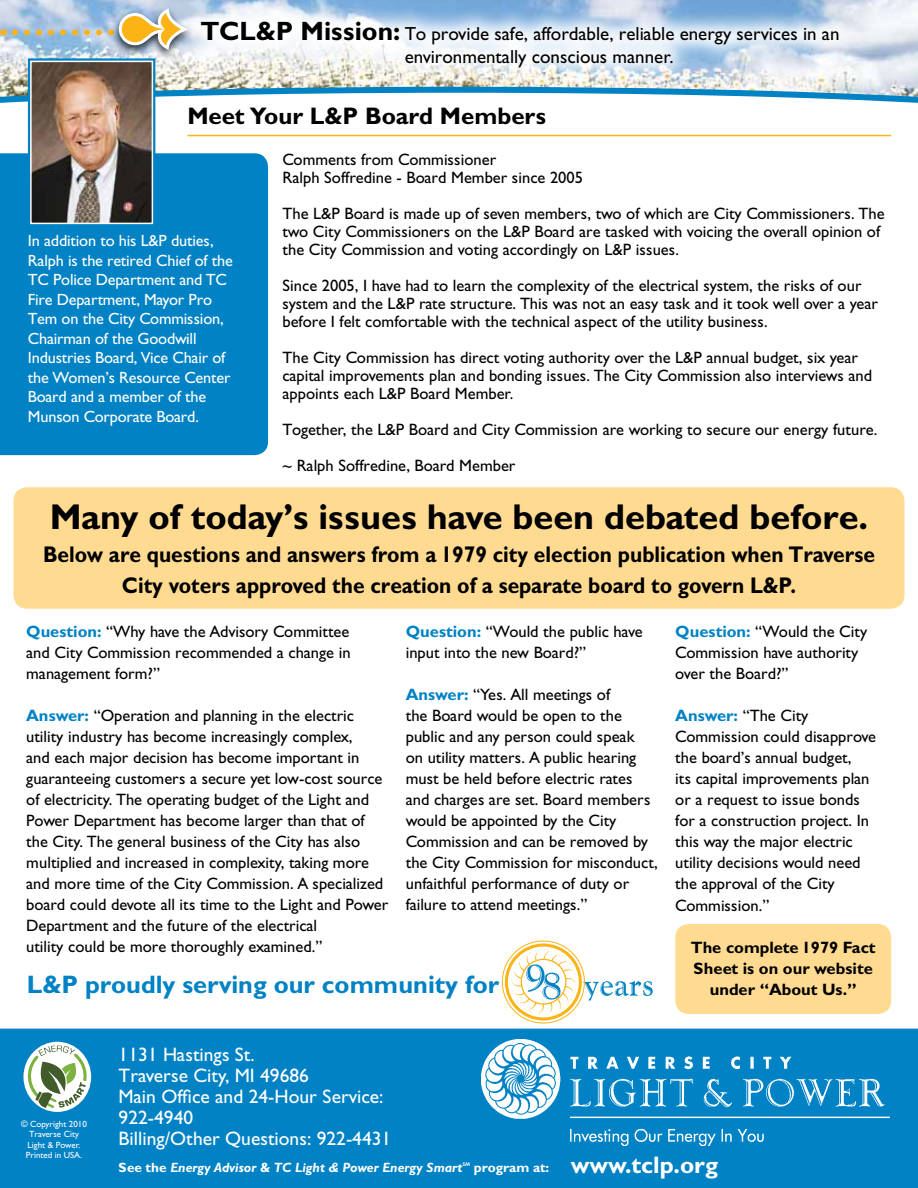
<style>
.page{position:relative;width:918px;height:1188px;background:#fff}
.page>*{position:absolute;margin:0;border:0;box-sizing:border-box;transform-origin:0 0}
.t1{font:700 36px "Gill Sans";color:#000}
.t2{font:700 25.35px "Gill Sans";color:#0082c4}
.t3{font:700 24px "Gill Sans";color:#000}
.t4{font:700 24px "Gill Sans";color:#fff}
.t5{font:700 22.8px/30.9px "Gill Sans";color:#000;text-align:center;scale:.92 1}
.t6{font:19.5px/21px "Gill Sans";color:#fff}
.t7{font:18.9px/22.8px "Gill Sans";color:#000}
.t8{font:16.5px/21px "Gill Sans";color:#000}
.t9{font:700 16.5px/21px "Gill Sans";color:#000;text-align:center}
.t10{font:16.35px/19.5px "Gill Sans";letter-spacing:-.01em;color:#fff}
.t11{font:italic 700 13.5px "Gill Sans";color:#fff}
.t12{font:700 13.5px "Gill Sans";color:#fff}
.t13{font:9px/10.5px "Gill Sans";color:#fff;text-align:center}
.t14{font:italic 700 5.25px "Gill Sans";color:#fff}
.s1{font-weight:700;font-size:26.55px}
.s2{font-weight:700;color:#0082c4}
.s3{font-style:normal}
</style>
<div class="page">
<div style="left:0;top:153px;width:268px;height:302px;background:#0082c4"></div>
<svg style="left:0;top:97px;width:918px;height:7px"></svg>
<img style="left:0;top:0;width:918px;height:97px">
<svg style="left:178px;top:0;width:679px;height:86px"></svg>
<div style="left:111px;top:4px;width:83px;height:56px;background:#000;opacity:.75"></div>
<svg style="left:15px;top:6px;width:177px;height:46px;background:#b9c3c1"></svg>
<svg style="left:28px;top:58px;width:127px;height:168px"></svg>
<img style="left:33px;top:64px;width:117px;height:157px">
<div style="left:30px;top:61px;width:123px;height:163px;border:2px solid #fff"></div>
<hr style="left:187px;top:135px;width:704px;height:1px;background:#fcb316">
<div style="left:14px;top:487px;width:890px;height:122px;background:#ffdb91;border-radius:14px"></div>
<svg style="left:0;top:1020px;width:918px;height:168px;background:#128bc8"></svg>
<img style="left:481px;top:1039px;width:408px;height:106px">
<div style="left:23px;top:1042px;width:68px;height:70px;border:3px solid #fff;border-radius:50%"></div>
<svg style="left:27px;top:1045px;width:61px;height:63px"></svg>
<svg style="left:583px;top:981px;width:70px;height:20px"></svg>
<svg style="left:505px;top:944px;width:77px;height:77px"></svg>
<div style="left:505px;top:944px;width:77px;height:77px;border:3px solid #fcb316;border-radius:50%"></div>
<img style="left:510px;top:949px;width:66px;height:66px">
<svg style="left:521px;top:959px;width:45px;height:45px"></svg>
<div style="left:521px;top:959px;width:46px;height:46px;border:1px solid #fcb316;border-radius:50%"></div>
<svg style="left:526px;top:964px;width:35px;height:36px"></svg>
<div style="left:675px;top:924px;width:216px;height:90px;background:#ffdb91;border-radius:13px"></div>
<p class="t7" style="left:405px;top:22px;width:436px;text-indent:-204px"><span class="s1">TCL&amp;P Mission:</span> To provide safe, affordable, reliable energy services in an environmentally conscious manner.</p>
<h3 class="t3" style="left:187px;top:102px;width:360px">Meet Your L&amp;P Board Members</h3>
<p class="t10" style="left:28px;top:231px;width:207px">In addition to his L&amp;P duties,<br>Ralph is the retired Chief of the<br>TC Police Department and TC<br>Fire Department, Mayor Pro<br>Tem on the City Commission,<br>Chairman of the Goodwill<br>Industries Board, Vice Chair of the Women’s Resource Center<br>Board and a member of the<br>Munson Corporate Board.</p>
<p class="t8" style="left:282px;top:150px;width:302px;line-height:18px">Comments from Commissioner<br>Ralph Soffredine - Board Member since 2005</p>
<p class="t8" style="left:282px;top:204px;width:604px;line-height:18px">The L&amp;P Board is made up of seven members, two of which are City Commissioners. The two City Commissioners on the L&amp;P Board are tasked with voicing the overall opinion of the City Commission and voting accordingly on L&amp;P issues.</p>
<p class="t8" style="left:282px;top:276px;width:597px;line-height:18px">Since 2005, I have had to learn the complexity of the electrical system, the risks of our system and the L&amp;P rate structure. This was not an easy task and it took well over a year before I felt comfortable with the technical aspect of the utility business.</p>
<p class="t8" style="left:282px;top:348px;width:591px;line-height:18px">The City Commission has direct voting authority over the L&amp;P annual budget, six year capital improvements plan and bonding issues. The City Commission also interviews and appoints each L&amp;P Board Member.</p>
<p class="t8" style="left:282px;top:411px;width:596px;line-height:36px">Together, the L&amp;P Board and City Commission are working to secure our energy future. ~ Ralph Soffredine, Board Member</p>
<h1 class="t1" style="left:50px;top:495px;width:820px">Many of today’s issues have been debated before.</h1>
<h3 class="t5" style="left:43px;top:539px;width:906px">Below are questions and answers from a 1979 city election publication when Traverse<br>City voters approved the creation of a separate board to govern L&amp;P.</h3>
<p class="t8" style="left:26px;top:621px;width:326px;text-align:justify"><span class="s2">Question:</span> “Why have the Advisory Committee and City Commission recommended a change in management form?”</p>
<p class="t8" style="left:26px;top:705px;width:364px"><span class="s2">Answer:</span> “Operation and planning in the electric utility industry has become increasingly complex,<br>and each major decision has become important in guaranteeing customers a secure yet low-cost source of electricity. The operating budget of the Light and Power Department has become larger than that of the City. The general business of the City has also multiplied and increased in complexity, taking more and more time of the City Commission. A specialized board could devote all its time to the Light and Power Department and the future of the electrical<br>utility could be more thoroughly examined.”</p>
<p class="t8" style="left:406px;top:621px;width:238px"><span class="s2">Question:</span> “Would the public have input into the new Board?”</p>
<p class="t8" style="left:406px;top:684px;width:253px"><span class="s2">Answer:</span> “Yes. All meetings of<br>the Board would be open to the public and any person could speak<br>on utility matters. A public hearing must be held before electric rates and charges are set. Board members would be appointed by the City<br>Commission and can be removed by the City Commission for misconduct, unfaithful performance of duty or failure to attend meetings.”</p>
<p class="t8" style="left:675px;top:622px;width:193px"><span class="s2">Question:</span> “Would the City<br>Commission have authority over the Board?”</p>
<p class="t8" style="left:675px;top:706px;width:202px"><span class="s2">Answer:</span> “The City<br>Commission could disapprove the board’s annual budget,<br>its capital improvements plan or a request to issue bonds for a construction project. In this way the major electric utility decisions would need the approval of the City<br>Commission.”</p>
<p class="t9" style="left:691px;top:937px;width:186px">The complete 1979 Fact<br>Sheet is on our website under “About Us.”</p>
<h2 class="t2" style="left:27px;top:969px;width:474px">L&amp;P proudly serving our community for</h2>
<p class="t13" style="left:21px;top:1119px;width:67px">© Copyright 2010<br>Traverse City<br>Light &amp; Power.<br>Printed in USA.</p>
<p class="t6" style="left:119px;top:1044px;width:274px">1131 Hastings St.<br>Traverse City, MI 49686<br>Main Office and 24-Hour Service:<br>922-4940<br>Billing/Other Questions: 922-4431</p>
<p class="t11" style="left:119px;top:1159px;width:345px"><span class="s3">See the</span> Energy Advisor <span class="s3">&amp;</span> TC Light &amp; Power Energy Smart</p>
<p class="t14" style="left:462px;top:1161px;width:9px">SM</p>
<p class="t12" style="left:474px;top:1159px;width:77px">program at:</p>
<h3 class="t4" style="left:571px;top:1151px;width:149px">www.tclp.org</h3>
</div>
